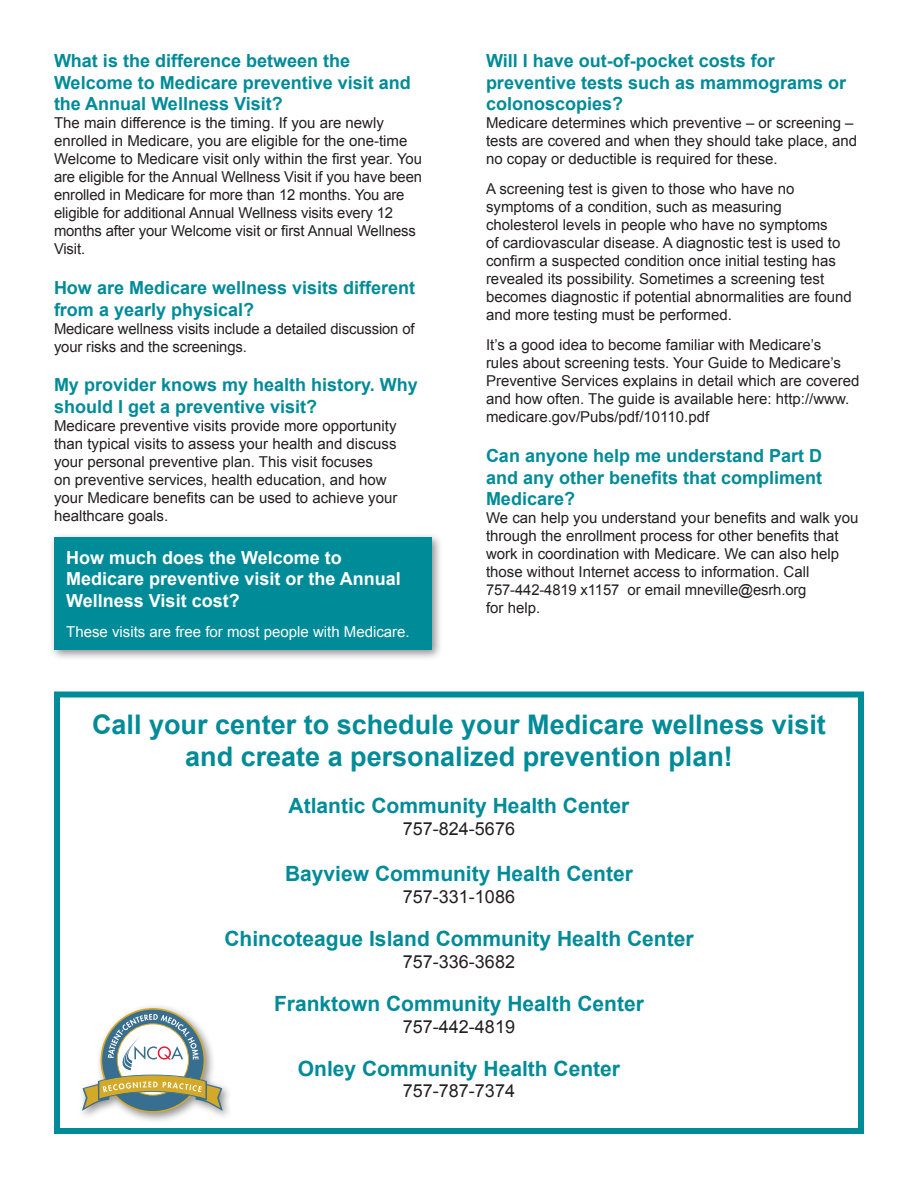
<style>
.page{position:relative;width:918px;height:1188px;background:#fff}
.page>*{position:absolute;margin:0;border:0;box-sizing:border-box;transform-origin:0 0}
.t1{font:700 27px/32.4px "Arial";color:#008b98;text-align:center}
.t2{font:700 21px "Arial";color:#008b98}
.t3{font:700 18px/21.6px "Arial";color:#008b98}
.t4{font:700 18px/21.6px "Arial";color:#fff}
.t5{font:18px "Arial";color:#231f20}
.t6{font:15px/18px "Arial";color:#231f20}
.t7{font:15px "Arial";color:#fff}
</style>
<div class="page">
<div style="left:49px;top:532px;width:395px;height:129px;background:#231f20;opacity:.5"></div>
<div style="left:54px;top:537px;width:378px;height:113px;background:#008b98"></div>
<div style="left:54px;top:692px;width:810px;height:442px;border:6px solid #008b98"></div>
<div style="left:78px;top:1003px;width:155px;height:121px;background:#231f20;opacity:.5"></div>
<svg style="left:82px;top:1014px;width:141px;height:97px"></svg>
<p class="t3" style="left:54px;top:51px;width:358px">What is the difference between the<br>Welcome to Medicare preventive visit and the Annual Wellness Visit?</p>
<p class="t6" style="left:54px;top:114px;width:370px">The main difference is the timing. If you are newly enrolled in Medicare, you are eligible for the one-time Welcome to Medicare visit only within the first year. You are eligible for the Annual Wellness Visit if you have been enrolled in Medicare for more than 12 months. You are eligible for additional Annual Wellness visits every 12 months after your Welcome visit or first Annual Wellness Visit.</p>
<p class="t3" style="left:54px;top:277px;width:363px">How are Medicare wellness visits different from a yearly physical?</p>
<p class="t6" style="left:54px;top:319px;width:362px">Medicare wellness visits include a detailed discussion of your risks and the screenings.</p>
<p class="t3" style="left:54px;top:375px;width:365px">My provider knows my health history. Why should I get a preventive visit?</p>
<p class="t6" style="left:54px;top:417px;width:345px">Medicare preventive visits provide more opportunity than typical visits to assess your health and discuss your personal preventive plan. This visit focuses<br>on preventive services, health education, and how your Medicare benefits can be used to achieve your healthcare goals.</p>
<p class="t4" style="left:66px;top:547px;width:336px">How much does the Welcome to<br>Medicare preventive visit or the Annual<br>Wellness Visit cost?</p>
<p class="t7" style="left:66px;top:622px;width:345px">These visits are free for most people with Medicare.</p>
<p class="t3" style="left:486px;top:51px;width:362px">Will I have out-of-pocket costs for preventive tests such as mammograms or colonoscopies?</p>
<p class="t6" style="left:486px;top:114px;width:373px">Medicare determines which preventive – or screening – tests are covered and when they should take place, and no copay or deductible is required for these.</p>
<p class="t6" style="left:486px;top:180px;width:367px">A screening test is given to those who have no symptoms of a condition, such as measuring cholesterol levels in people who have no symptoms<br>of cardiovascular disease. A diagnostic test is used to confirm a suspected condition once initial testing has revealed its possibility. Sometimes a screening test becomes diagnostic if potential abnormalities are found and more testing must be performed.</p>
<p class="t6" style="left:486px;top:336px;width:375px">It’s a good idea to become familiar with Medicare’s<br>rules about screening tests. Your Guide to Medicare’s Preventive Services explains in detail which are covered and how often. The guide is available here: http://www. medicare.gov/Pubs/pdf/10110.pdf</p>
<p class="t3" style="left:486px;top:445px;width:338px;text-align:justify">Can anyone help me understand Part D and any other benefits that compliment Medicare?</p>
<p class="t6" style="left:486px;top:509px;width:374px">We can help you understand your benefits and walk you through the enrollment process for other benefits that work in coordination with Medicare. We can also help those without Internet access to information. Call 757-442-4819 x1157 or email mneville@esrh.org<br>for help.</p>
<h1 class="t1" style="left:92px;top:709px;width:735px">Call your center to schedule your Medicare wellness visit and create a personalized prevention plan!</h1>
<h2 class="t2" style="left:289px;top:792px;width:342px">Atlantic Community Health Center</h2>
<p class="t5" style="left:403px;top:816px;width:114px">757-824-5676</p>
<h2 class="t2" style="left:285px;top:860px;width:349px">Bayview Community Health Center</h2>
<p class="t5" style="left:403px;top:885px;width:114px">757-331-1086</p>
<h2 class="t2" style="left:224px;top:925px;width:471px">Chincoteague Island Community Health Center</h2>
<p class="t5" style="left:403px;top:950px;width:114px">757-336-3682</p>
<h2 class="t2" style="left:274px;top:990px;width:371px">Franktown Community Health Center</h2>
<p class="t5" style="left:403px;top:1014px;width:114px">757-442-4819</p>
<h2 class="t2" style="left:298px;top:1055px;width:324px">Onley Community Health Center</h2>
<p class="t5" style="left:403px;top:1079px;width:114px">757-787-7374</p>
</div>
